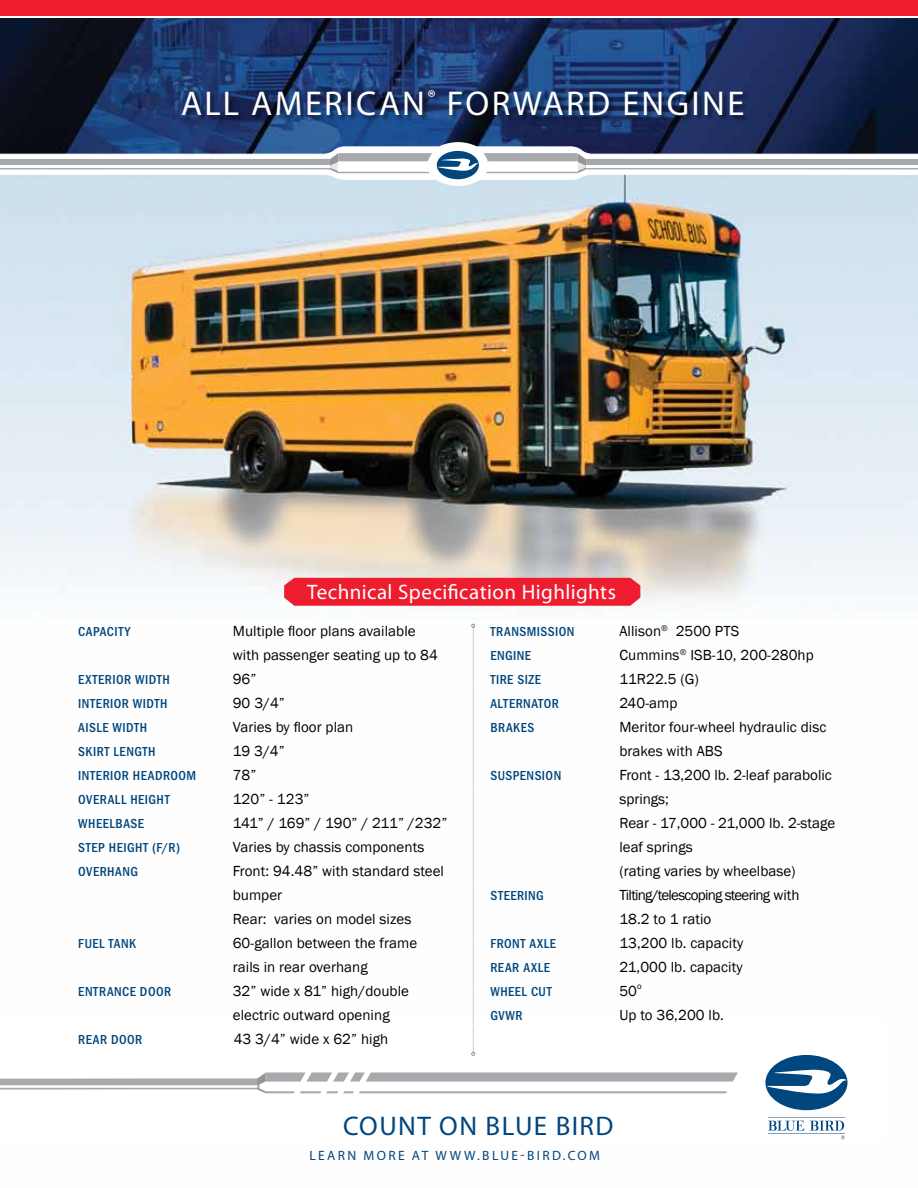
<style>
.page{position:relative;width:918px;height:1188px;background:#fff}
.page>*{position:absolute;margin:0;border:0;box-sizing:border-box;transform-origin:0 0}
.t1{font:34.5px "Myriad Pro";letter-spacing:.07em;color:#fff}
.t2{font:27px "Myriad Pro";letter-spacing:.05em;color:#00467f}
.t3{font:21px "Myriad Pro";letter-spacing:.02em;color:#fff}
.t4{font:15px/24px "Franklin Gothic";letter-spacing:.005em;color:#000}
.t5{font:15px/24px "Franklin Gothic";letter-spacing:-.05em;color:#000}
.t6{font:500 condensed 13.5px "ITC Franklin Gothic Std";letter-spacing:.035em;color:#00467f}
.t7{font:13.5px "Myriad Pro";letter-spacing:.18em;color:#00467f}
</style>
<div class="page">
<img style="left:0;top:18px;width:918px;height:608px">
<div style="left:0;top:0;width:918px;height:16px;background:#ed1c2e"></div>
<svg style="left:0;top:1072px;width:738px;height:21px"></svg>
<svg style="left:765px;top:1055px;width:83px;height:55px"></svg>
<svg style="left:768px;top:1117px;width:77px;height:22px"></svg>
<svg style="left:471px;top:624px;width:4px;height:432px"></svg>
<svg style="left:0;top:142px;width:918px;height:44px"></svg>
<div style="left:182px;top:90px;width:568px;height:32px;background:#000;opacity:.5"></div>
<div style="left:284px;top:578px;width:356px;height:28px;background:#ed1c2e"></div>
<h1 class="t1" style="left:181px;top:82px;width:565px">ALL AMERICAN<sup>®</sup> FORWARD ENGINE</h1>
<h3 class="t3" style="left:307px;top:579px;width:310px">TECHNICAL SPECIFICATION HIGHLIGHTS</h3>
<p class="t6" style="left:78px;top:623px;width:53px">CAPACITY</p>
<p class="t4" style="left:233px;top:619px;width:207px">Multiple floor plans available with passenger seating up to 84</p>
<p class="t6" style="left:78px;top:671px;width:93px">EXTERIOR WIDTH</p>
<p class="t4" style="left:233px;top:667px;width:25px">96”</p>
<p class="t6" style="left:78px;top:695px;width:91px">INTERIOR WIDTH</p>
<p class="t4" style="left:233px;top:691px;width:54px">90 3/4”</p>
<p class="t6" style="left:78px;top:719px;width:71px">AISLE WIDTH</p>
<p class="t4" style="left:233px;top:715px;width:122px">Varies by floor plan</p>
<p class="t6" style="left:78px;top:743px;width:79px">SKIRT LENGTH</p>
<p class="t4" style="left:233px;top:739px;width:53px">19 3/4”</p>
<p class="t6" style="left:78px;top:767px;width:119px">INTERIOR HEADROOM</p>
<p class="t4" style="left:233px;top:763px;width:25px">78”</p>
<p class="t6" style="left:78px;top:791px;width:93px">OVERALL HEIGHT</p>
<p class="t4" style="left:233px;top:787px;width:78px">120” - 123”</p>
<p class="t6" style="left:78px;top:815px;width:66px">WHEELBASE</p>
<p class="t4" style="left:233px;top:811px;width:216px">141” / 169” / 190” / 211” /232”</p>
<p class="t6" style="left:78px;top:839px;width:103px">STEP HEIGHT (F/R)</p>
<p class="t4" style="left:233px;top:835px;width:193px">Varies by chassis components</p>
<p class="t6" style="left:78px;top:863px;width:61px">OVERHANG</p>
<p class="t4" style="left:233px;top:859px;width:213px">Front: 94.48” with standard steel bumper<br>Rear: varies on model sizes</p>
<p class="t6" style="left:78px;top:935px;width:59px">FUEL TANK</p>
<p class="t4" style="left:233px;top:931px;width:186px">60-gallon between the frame rails in rear overhang</p>
<p class="t6" style="left:78px;top:983px;width:94px">ENTRANCE DOOR</p>
<p class="t4" style="left:233px;top:979px;width:178px">32” wide x 81” high/double electric outward opening</p>
<p class="t6" style="left:78px;top:1031px;width:66px">REAR DOOR</p>
<p class="t4" style="left:234px;top:1027px;width:156px">43 3/4” wide x 62” high</p>
<p class="t6" style="left:490px;top:623px;width:86px">TRANSMISSION</p>
<p class="t4" style="left:619px;top:619px;width:121px">Allison<sup>®</sup> 2500 PTS</p>
<p class="t6" style="left:490px;top:647px;width:41px">ENGINE</p>
<p class="t4" style="left:619px;top:643px;width:196px">Cummins<sup>®</sup> ISB-10, 200-280hp</p>
<p class="t6" style="left:490px;top:671px;width:51px">TIRE SIZE</p>
<p class="t4" style="left:619px;top:667px;width:81px">11R22.5 (G)</p>
<p class="t6" style="left:490px;top:695px;width:70px">ALTERNATOR</p>
<p class="t4" style="left:619px;top:691px;width:59px">240-amp</p>
<p class="t6" style="left:490px;top:719px;width:46px">BRAKES</p>
<p class="t4" style="left:619px;top:715px;width:209px">Meritor four-wheel hydraulic disc brakes with ABS</p>
<p class="t6" style="left:490px;top:767px;width:72px">SUSPENSION</p>
<p class="t4" style="left:619px;top:763px;width:217px">Front - 13,200 lb. 2-leaf parabolic springs;<br>Rear - 17,000 - 21,000 lb. 2-stage leaf springs<br>(rating varies by wheelbase)</p>
<p class="t6" style="left:490px;top:887px;width:55px">STEERING</p>
<p class="t5" style="left:619px;top:883px;width:182px">Tilting/telescoping steering with<br>18.2 to 1 ratio</p>
<p class="t6" style="left:490px;top:935px;width:66px">FRONT AXLE</p>
<p class="t4" style="left:619px;top:931px;width:125px">13,200 lb. capacity</p>
<p class="t6" style="left:490px;top:959px;width:60px">REAR AXLE</p>
<p class="t4" style="left:619px;top:955px;width:125px">21,000 lb. capacity</p>
<p class="t6" style="left:490px;top:983px;width:63px">WHEEL CUT</p>
<p class="t4" style="left:619px;top:979px;width:24px">50<sup>o</sup></p>
<p class="t6" style="left:490px;top:1007px;width:33px">GVWR</p>
<p class="t4" style="left:619px;top:1003px;width:106px">Up to 36,200 lb.</p>
<h2 class="t2" style="left:343px;top:1109px;width:272px">COUNT ON BLUE BIRD</h2>
<p class="t7" style="left:309px;top:1147px;width:292px">LEARN MORE AT WWW.BLUE-BIRD.COM</p>
</div>
